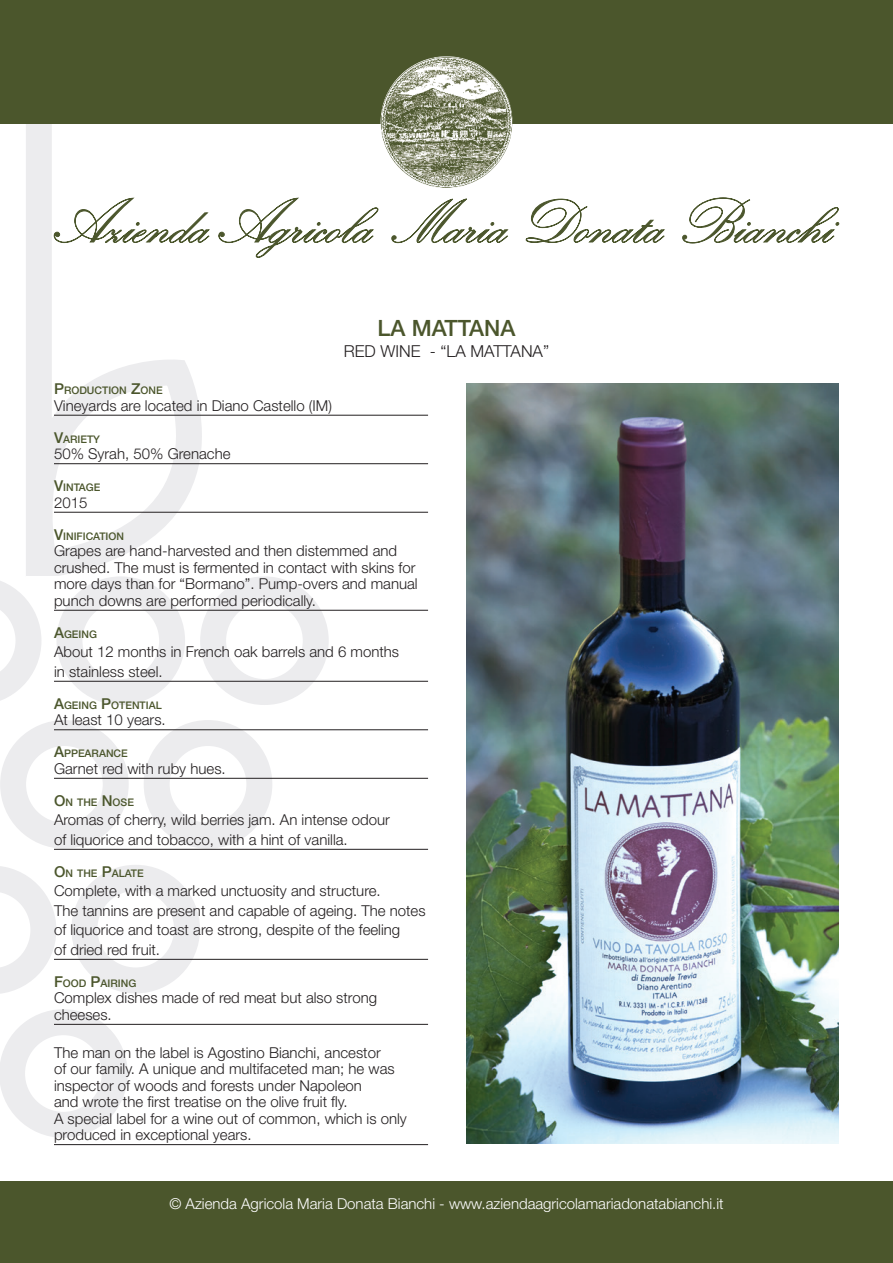
<style>
.page{position:relative;width:893px;height:1263px;background:#fff}
.page>*{position:absolute;margin:0;border:0;box-sizing:border-box;transform-origin:0 0}
.titolo_vini{font:500 22.5px "Helvetica Neue LT Std";color:#4b562c}
.sottotitolo_vino{font:300 16.5px "Helvetica Neue LT Std";color:#231f20}
.testo{font:300 15px/16.5px "Helvetica Neue LT Std";color:#231f20}
.t1{font:300 15px "Helvetica Neue LT Std";color:#fff}
.titoletti{font:500 10.5px "Helvetica Neue LT Std";color:#4b562c}
.s1{font-size:15px}
</style>
<div class="page">
<svg style="left:0;top:123px;width:342px;height:1023px"></svg>
<div style="left:26px;top:577px;width:34px;height:7px;background:#fff"></div>
<svg style="left:54px;top:198px;width:785px;height:60px"></svg>
<div style="left:0;top:0;width:893px;height:123px;background:#4b562c"></div>
<div style="left:0;top:1182px;width:893px;height:81px;background:#4b562c"></div>
<hr style="left:54px;top:415px;width:374px;height:1px;background:#231f20">
<hr style="left:54px;top:463px;width:374px;height:1px;background:#231f20">
<hr style="left:54px;top:512px;width:374px;height:1px;background:#231f20">
<hr style="left:54px;top:610px;width:374px;height:1px;background:#231f20">
<hr style="left:54px;top:681px;width:374px;height:1px;background:#231f20">
<hr style="left:54px;top:729px;width:374px;height:1px;background:#231f20">
<hr style="left:54px;top:778px;width:374px;height:1px;background:#231f20">
<hr style="left:54px;top:849px;width:374px;height:1px;background:#231f20">
<hr style="left:54px;top:959px;width:374px;height:1px;background:#231f20">
<hr style="left:54px;top:1024px;width:374px;height:1px;background:#231f20">
<hr style="left:54px;top:1144px;width:374px;height:1px;background:#231f20">
<img style="left:466px;top:383px;width:373px;height:760px">
<img style="left:381px;top:56px;width:131px;height:132px;border-radius:66px">
<p class="titolo_vini" style="left:377px;top:314px;width:70px">LA MATTANA</p>
<p class="sottotitolo_vino" style="left:344px;top:341px;width:207px">RED WINE - “LA MATTANA”</p>
<p class="titoletti" style="left:54px;top:384px;width:110px"><span class="s1">P</span>RODUCTION <span class="s1">Z</span>ONE</p>
<p class="testo" style="left:54px;top:397px;width:279px">Vineyards are located in Diano Castello (IM)</p>
<p class="titoletti" style="left:54px;top:433px;width:48px"><span class="s1">V</span>ARIETY</p>
<p class="testo" style="left:54px;top:445px;width:178px">50% Syrah, 50% Grenache</p>
<p class="titoletti" style="left:54px;top:481px;width:48px"><span class="s1">V</span>INTAGE</p>
<p class="testo" style="left:54px;top:494px;width:35px">2015</p>
<p class="titoletti" style="left:54px;top:530px;width:72px"><span class="s1">V</span>INIFICATION</p>
<p class="testo" style="left:54px;top:542px;width:365px">Grapes are hand-harvested and then distemmed and crushed. The must is fermented in contact with skins for more days than for “Bormano”. Pump-overs and manual punch downs are performed periodically.</p>
<p class="titoletti" style="left:54px;top:628px;width:45px"><span class="s1">A</span>GEING</p>
<p class="testo" style="left:54px;top:642px;width:347px;line-height:19.5px">About 12 months in French oak barrels and 6 months in stainless steel.</p>
<p class="titoletti" style="left:54px;top:699px;width:109px"><span class="s1">A</span>GEING <span class="s1">P</span>OTENTIAL</p>
<p class="testo" style="left:54px;top:711px;width:113px">At least 10 years.</p>
<p class="titoletti" style="left:54px;top:747px;width:75px"><span class="s1">A</span>PP EARANCE</p>
<p class="testo" style="left:54px;top:760px;width:173px">Garnet red with ruby hues.</p>
<p class="titoletti" style="left:54px;top:796px;width:81px"><span class="s1">O</span>N THE <span class="s1">N</span>OSE</p>
<p class="testo" style="left:54px;top:810px;width:337px;line-height:19.5px">Aromas of cherry, wild berries jam. An intense odour of liquorice and tobacco, with a hint of vanilla.</p>
<p class="titoletti" style="left:54px;top:867px;width:91px"><span class="s1">O</span>N THE <span class="s1">P</span>ALATE</p>
<p class="testo" style="left:54px;top:881px;width:373px;line-height:19.5px">Complete, with a marked unctuosity and structure.<br>The tannins are present and capable of ageing. The notes of liquorice and toast are strong, despite of the feeling<br>of dried red fruit.</p>
<p class="titoletti" style="left:54px;top:977px;width:84px"><span class="s1">F</span>OOD <span class="s1">P</span>AIRING</p>
<p class="testo" style="left:54px;top:989px;width:325px">Complex dishes made of red meat but also strong cheeses.</p>
<p class="testo" style="left:54px;top:1044px;width:354px">The man on the label is Agostino Bianchi, ancestor<br>of our family. A unique and multifaceted man; he was inspector of woods and forests under Napoleon<br>and wrote the first treatise on the olive fruit fly.<br>A special label for a wine out of common, which is only produced in exceptional years.</p>
<p class="t1" style="left:169px;top:1194px;width:556px">© Azienda Agricola Maria Donata Bianchi - www.aziendaagricolamariadonatabianchi.it</p>
</div>
